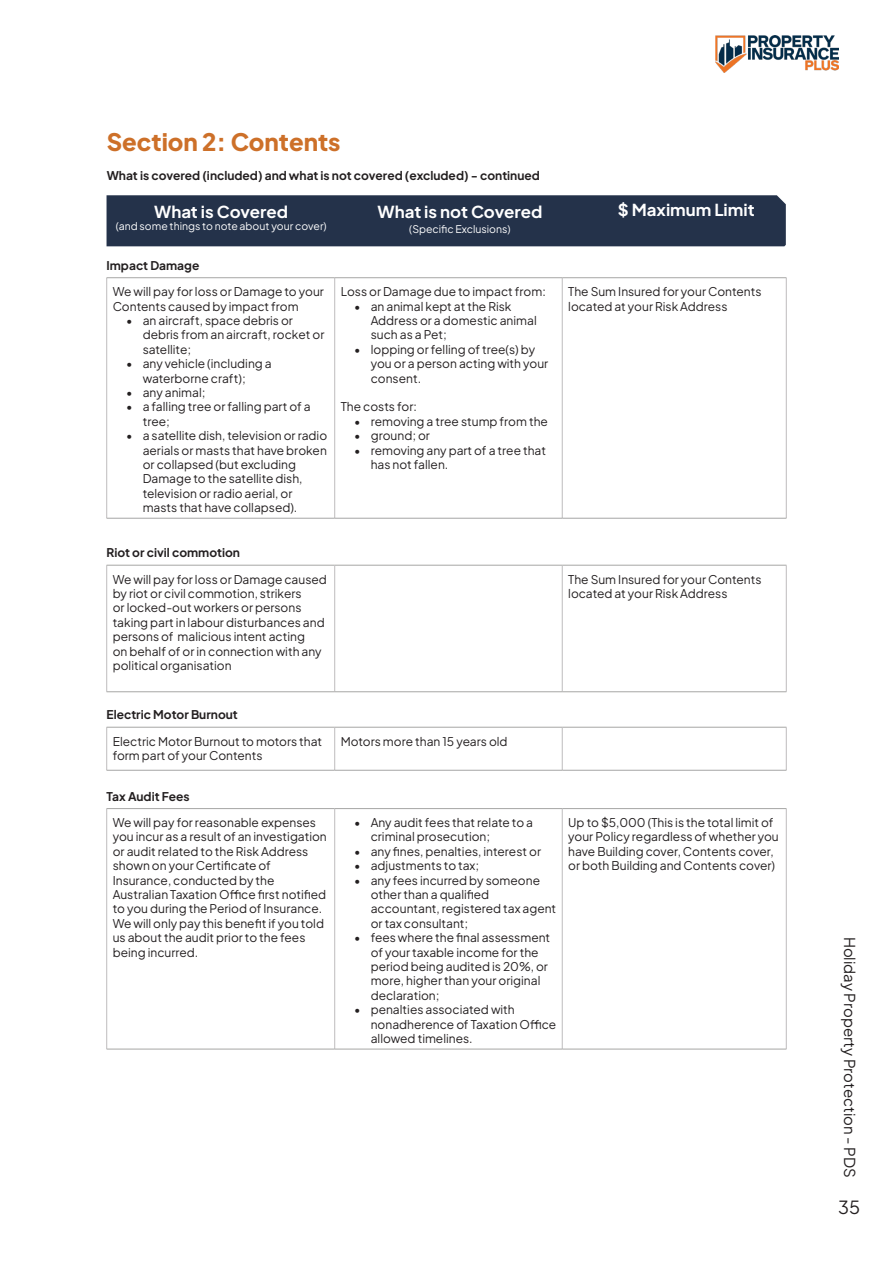
<style>
.page{position:relative;width:893px;height:1263px;background:#fff}
.page>*{position:absolute;margin:0;border:0;box-sizing:border-box;transform-origin:0 0}
.t1{font:800 24px "Plus Jakarta Sans";color:#cd7029}
.t2{font:18px "Plus Jakarta Sans";color:#231f20}
.t3{font:700 16.5px "Plus Jakarta Sans";color:#fff}
.t4{font:15px "Plus Jakarta Sans";color:#231f20}
.t5{font:12px/14.4px "Plus Jakarta Sans";color:#231f20}
.t6{font:700 12px "Plus Jakarta Sans";color:#231f20}
.t7{font:10.5px "Plus Jakarta Sans";color:#fff}
</style>
<div class="page">
<img style="left:716px;top:36px;width:123px;height:36px">
<svg style="left:107px;top:278px;width:679px;height:240px"></svg>
<hr style="left:106px;top:278px;width:1px;height:240px;background:#bebcbd">
<hr style="left:107px;top:277px;width:228px;height:1px;background:#a6a6a5">
<hr style="left:335px;top:277px;width:227px;height:1px;background:#a6a6a5">
<hr style="left:562px;top:277px;width:224px;height:1px;background:#a6a6a5">
<hr style="left:334px;top:278px;width:1px;height:240px;background:#bebcbd">
<hr style="left:562px;top:278px;width:1px;height:240px;background:#bebcbd">
<hr style="left:786px;top:278px;width:1px;height:240px;background:#bebcbd">
<hr style="left:107px;top:518px;width:228px;height:1px;background:#a6a6a5">
<hr style="left:335px;top:518px;width:227px;height:1px;background:#a6a6a5">
<hr style="left:562px;top:518px;width:224px;height:1px;background:#a6a6a5">
<svg style="left:107px;top:566px;width:679px;height:125px"></svg>
<hr style="left:106px;top:565px;width:1px;height:127px;background:#bebcbd">
<hr style="left:107px;top:565px;width:228px;height:1px;background:#a6a6a5">
<hr style="left:335px;top:565px;width:227px;height:1px;background:#a6a6a5">
<hr style="left:562px;top:565px;width:224px;height:1px;background:#a6a6a5">
<hr style="left:334px;top:565px;width:1px;height:127px;background:#bebcbd">
<hr style="left:562px;top:565px;width:1px;height:127px;background:#bebcbd">
<hr style="left:786px;top:565px;width:1px;height:127px;background:#bebcbd">
<hr style="left:107px;top:691px;width:228px;height:1px;background:#a6a6a5">
<hr style="left:335px;top:691px;width:227px;height:1px;background:#a6a6a5">
<hr style="left:562px;top:691px;width:224px;height:1px;background:#a6a6a5">
<svg style="left:107px;top:728px;width:679px;height:42px"></svg>
<hr style="left:106px;top:727px;width:1px;height:43px;background:#bebcbd">
<hr style="left:107px;top:727px;width:228px;height:1px;background:#a6a6a5">
<hr style="left:335px;top:727px;width:227px;height:1px;background:#a6a6a5">
<hr style="left:562px;top:727px;width:224px;height:1px;background:#a6a6a5">
<hr style="left:334px;top:727px;width:1px;height:43px;background:#bebcbd">
<hr style="left:562px;top:727px;width:1px;height:43px;background:#bebcbd">
<hr style="left:786px;top:727px;width:1px;height:43px;background:#bebcbd">
<hr style="left:107px;top:770px;width:228px;height:1px;background:#a6a6a5">
<hr style="left:335px;top:770px;width:227px;height:1px;background:#a6a6a5">
<hr style="left:562px;top:770px;width:224px;height:1px;background:#a6a6a5">
<svg style="left:107px;top:809px;width:679px;height:240px"></svg>
<hr style="left:106px;top:809px;width:1px;height:240px;background:#bebcbd">
<hr style="left:107px;top:808px;width:228px;height:1px;background:#a6a6a5">
<hr style="left:335px;top:808px;width:227px;height:1px;background:#a6a6a5">
<hr style="left:562px;top:808px;width:224px;height:1px;background:#a6a6a5">
<hr style="left:334px;top:809px;width:1px;height:240px;background:#bebcbd">
<hr style="left:562px;top:809px;width:1px;height:240px;background:#bebcbd">
<hr style="left:786px;top:809px;width:1px;height:240px;background:#bebcbd">
<hr style="left:107px;top:1049px;width:228px;height:1px;background:#a6a6a5">
<hr style="left:335px;top:1049px;width:227px;height:1px;background:#a6a6a5">
<hr style="left:562px;top:1049px;width:224px;height:1px;background:#a6a6a5">
<div style="left:107px;top:195px;width:679px;height:51px;background:#24324a"></div>
<p class="t1" style="left:107px;top:120px;width:235px">Section 2: Contents</p>
<p class="t6" style="left:107px;top:164px;width:435px">What is covered (included) and what is not covered (excluded) - continued</p>
<p class="t3" style="left:154px;top:197px;width:136px">What is Covered</p>
<p class="t3" style="left:618px;top:196px;width:138px">$ Maximum Limit</p>
<p class="t7" style="left:116px;top:218px;width:212px">(and some things to note about your cover)</p>
<p class="t3" style="left:378px;top:197px;width:166px">What is not Covered</p>
<p class="t7" style="left:409px;top:220px;width:103px">(Specific Exclusions)</p>
<p class="t6" style="left:107px;top:254px;width:94px">Impact Damage</p>
<p class="t5" style="left:113px;top:283px;width:213px">We will pay for loss or Damage to your<br>Contents caused by impact from</p>
<p class="t5" style="left:143px;top:312px;width:183px;text-indent:-16px">• an aircraft, space debris or debris from an aircraft, rocket or satellite;</p>
<p class="t5" style="left:143px;top:355px;width:131px;text-indent:-16px">• any vehicle (including a waterborne craft);</p>
<p class="t5" style="left:126px;top:384px;width:81px">• any animal;</p>
<p class="t5" style="left:143px;top:398px;width:169px;text-indent:-16px">• a falling tree or falling part of a tree;</p>
<p class="t5" style="left:143px;top:427px;width:186px;text-indent:-16px">• a satellite dish, television or radio aerials or masts that have broken or collapsed (but excluding<br>Damage to the satellite dish, television or radio aerial, or masts that have collapsed).</p>
<p class="t6" style="left:107px;top:542px;width:135px">Riot or civil commotion</p>
<p class="t5" style="left:341px;top:283px;width:207px">Loss or Damage due to impact from:</p>
<p class="t5" style="left:371px;top:298px;width:168px;text-indent:-16px">• an animal kept at the Risk<br>Address or a domestic animal such as a Pet;</p>
<p class="t5" style="left:371px;top:341px;width:179px;text-indent:-16px">• lopping or felling of tree(s) by you or a person acting with your consent.</p>
<p class="t5" style="left:341px;top:398px;width:78px">The costs for:</p>
<p class="t5" style="left:354px;top:413px;width:195px">• removing a tree stump from the</p>
<p class="t5" style="left:354px;top:427px;width:77px">• ground; or</p>
<p class="t5" style="left:371px;top:442px;width:177px;text-indent:-16px">• removing any part of a tree that has not fallen.</p>
<p class="t5" style="left:568px;top:283px;width:195px">The Sum Insured for your Contents located at your Risk Address</p>
<p class="t5" style="left:113px;top:571px;width:216px">We will pay for loss or Damage caused by riot or civil commotion, strikers<br>or locked-out workers or persons taking part in labour disturbances and persons of malicious intent acting<br>on behalf of or in connection with any political organisation</p>
<p class="t5" style="left:568px;top:571px;width:195px">The Sum Insured for your Contents located at your Risk Address</p>
<p class="t6" style="left:107px;top:704px;width:133px">Electric Motor Burnout</p>
<p class="t5" style="left:113px;top:733px;width:211px">Electric Motor Burnout to motors that form part of your Contents</p>
<p class="t5" style="left:341px;top:733px;width:168px">Motors more than 15 years old</p>
<p class="t6" style="left:107px;top:785px;width:85px">Tax Audit Fees</p>
<p class="t5" style="left:113px;top:814px;width:216px">We will pay for reasonable expenses you incur as a result of an investigation or audit related to the Risk Address shown on your Certificate of Insurance, conducted by the Australian Taxation Office first notified to you during the Period of Insurance.<br>We will only pay this benefit if you told us about the audit prior to the fees being incurred.</p>
<p class="t5" style="left:371px;top:814px;width:164px;text-indent:-16px">• Any audit fees that relate to a criminal prosecution;</p>
<p class="t5" style="left:354px;top:843px;width:188px">• any fines, penalties, interest or</p>
<p class="t5" style="left:354px;top:857px;width:126px">• adjustments to tax;</p>
<p class="t5" style="left:371px;top:872px;width:187px;text-indent:-16px">• any fees incurred by someone other than a qualified accountant, registered tax agent or tax consultant;</p>
<p class="t5" style="left:371px;top:929px;width:181px;text-indent:-16px">• fees where the final assessment of your taxable income for the period being audited is 20%, or more, higher than your original declaration;</p>
<p class="t5" style="left:371px;top:1001px;width:187px;text-indent:-16px">• penalties associated with nonadherence of Taxation Office allowed timelines.</p>
<p class="t5" style="left:568px;top:814px;width:212px">Up to $5,000 (This is the total limit of your Policy regardless of whether you have Building cover, Contents cover, or both Building and Contents cover)</p>
<p class="t4" style="left:862px;top:936px;width:243px;rotate:90deg">Holiday Property Protection - PDS</p>
<h2 class="t2" style="left:838px;top:1193px;width:24px">35</h2>
</div>
